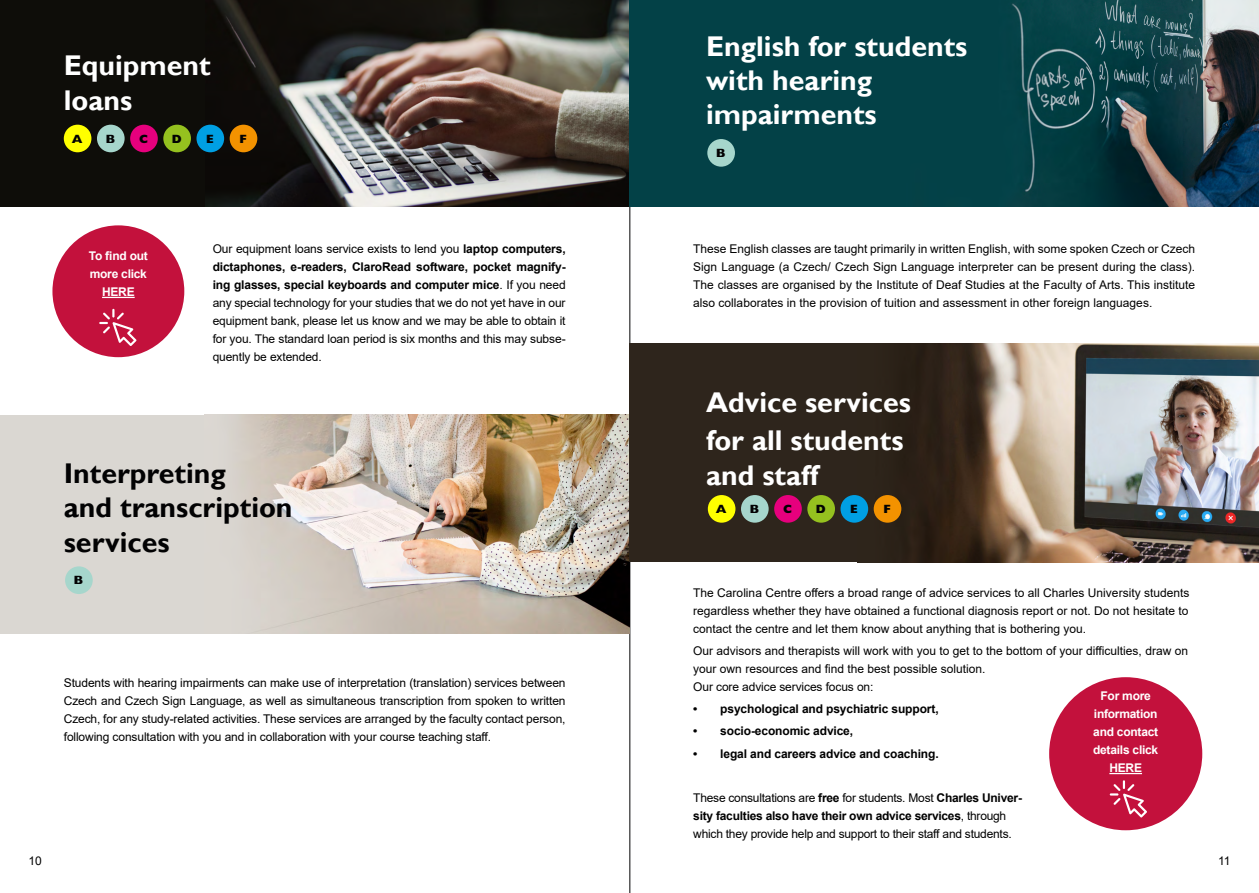
<style>
.page{position:relative;width:1259px;height:893px;background:#fff}
.page>*{position:absolute;margin:0;border:0;box-sizing:border-box;transform-origin:0 0}
.text{font:700 28.5px/34.2px "Gill Sans";color:#fff}
.text-2{font:700 28.5px/34.2px "Gill Sans";color:#020203}
.text-3{font:12px/18px "Arial";letter-spacing:-.005em;color:#000;text-align:justify}
.t1{font:700 12px "Arial";letter-spacing:-.01em;color:#000}
.text-4{font:700 12px/18px "Arial";letter-spacing:-.02em;color:#fff;text-align:center}
.text-5{font:800 12px "Gill Sans MT Pro";color:#020203}
.s1{font-weight:700}
</style>
<div class="page">
<hr style="left:629px;top:0;width:1px;height:893px;background:#020203">
<div style="left:0;top:0;width:629px;height:206px;background:#0e0d09"></div>
<img style="left:206px;top:0;width:423px;height:206px">
<div style="left:0;top:415px;width:629px;height:219px;background:#dad7d2"></div>
<img style="left:236px;top:415px;width:393px;height:219px">
<svg style="left:629px;top:0;width:630px;height:206px;background:#10444b"></svg>
<div style="left:629px;top:343px;width:630px;height:219px;background:#2e251c"></div>
<img style="left:858px;top:343px;width:401px;height:219px">
<div style="left:64px;top:125px;width:27px;height:27px;background:#ff0;border-radius:50%"></div>
<div style="left:130px;top:125px;width:28px;height:27px;background:#e6007d;border-radius:50%"></div>
<div style="left:196px;top:125px;width:28px;height:27px;background:#009fe3;border-radius:50%"></div>
<div style="left:97px;top:125px;width:28px;height:27px;background:#a6d6cc;border-radius:50%"></div>
<div style="left:163px;top:125px;width:28px;height:27px;background:#95c11f;border-radius:50%"></div>
<div style="left:230px;top:125px;width:27px;height:27px;background:#f39200;border-radius:50%"></div>
<div style="left:65px;top:566px;width:28px;height:28px;background:#a6d6cc;border-radius:50%"></div>
<div style="left:707px;top:139px;width:28px;height:28px;background:#a6d6cc;border-radius:50%"></div>
<div style="left:52px;top:225px;width:132px;height:132px;background:#c3113c;border-radius:50%"></div>
<hr style="left:102px;top:297px;width:33px;height:1px;background:#fff">
<svg style="left:99px;top:309px;width:38px;height:37px"></svg>
<div style="left:1049px;top:677px;width:153px;height:153px;background:#c3113c;border-radius:50%"></div>
<hr style="left:1109px;top:773px;width:33px;height:1px;background:#fff">
<svg style="left:1109px;top:780px;width:38px;height:37px"></svg>
<div style="left:708px;top:495px;width:27px;height:28px;background:#ff0;border-radius:50%"></div>
<div style="left:774px;top:495px;width:28px;height:28px;background:#e6007d;border-radius:50%"></div>
<div style="left:840px;top:495px;width:28px;height:28px;background:#009fe3;border-radius:50%"></div>
<div style="left:741px;top:495px;width:27px;height:28px;background:#a6d6cc;border-radius:50%"></div>
<div style="left:807px;top:495px;width:28px;height:28px;background:#95c11f;border-radius:50%"></div>
<div style="left:873px;top:495px;width:28px;height:28px;background:#f39200;border-radius:50%"></div>
<p class="text" style="left:64px;top:50px;width:148px">Equipment loans</p>
<p class="text-5" style="left:72px;top:131px;width:12px">A</p>
<p class="text-5" style="left:106px;top:131px;width:11px">B</p>
<p class="text-5" style="left:139px;top:131px;width:11px">C</p>
<p class="text-5" style="left:172px;top:131px;width:11px">D</p>
<p class="text-5" style="left:206px;top:131px;width:9px">E</p>
<p class="text-5" style="left:239px;top:131px;width:9px">F</p>
<p class="text-4" style="left:89px;top:247px;width:60px">To find out more click<br>HERE</p>
<p class="text-3" style="left:213px;top:240px;width:354px">Our equipment loans service exists to lend you <span class="s1">laptop computers, dictaphones, e-readers, ClaroRead software, pocket magnify&shy;ing glasses, special keyboards and computer mice</span>. If you need any special technology for your studies that we do not yet have in our equipment bank, please let us know and we may be able to obtain it for you. The standard loan period is six months and this may subse&shy;quently be extended.</p>
<p class="text-2" style="left:64px;top:457px;width:230px">Interpreting<br>and transcription services</p>
<p class="text-5" style="left:74px;top:573px;width:11px">B</p>
<p class="text-3" style="left:64px;top:673px;width:503px">Students with hearing impairments can make use of interpretation (translation) services between Czech and Czech Sign Language, as well as simultaneous transcription from spoken to written Czech, for any study-related activities. These services are arranged by the faculty contact person, following consultation with you and in collaboration with your course teaching staff.</p>
<p class="text" style="left:706px;top:30px;width:263px">English for students with hearing impairments</p>
<p class="text-5" style="left:716px;top:146px;width:11px">B</p>
<p class="text-3" style="left:693px;top:240px;width:503px">These English classes are taught primarily in written English, with some spoken Czech or Czech Sign Language (a Czech/ Czech Sign Language interpreter can be present during the class).<br>The classes are organised by the Institute of Deaf Studies at the Faculty of Arts. This institute also collaborates in the provision of tuition and assessment in other foreign languages.</p>
<p class="text" style="left:706px;top:386px;width:206px">Advice services</p>
<p class="text" style="left:706px;top:424px;width:199px">for all students and staff</p>
<p class="text-5" style="left:716px;top:502px;width:12px">A</p>
<p class="text-5" style="left:750px;top:502px;width:11px">B</p>
<p class="text-5" style="left:783px;top:502px;width:11px">C</p>
<p class="text-5" style="left:816px;top:502px;width:11px">D</p>
<p class="text-5" style="left:850px;top:502px;width:9px">E</p>
<p class="text-5" style="left:883px;top:502px;width:9px">F</p>
<p class="text-3" style="left:693px;top:583px;width:497px">The Carolina Centre offers a broad range of advice services to all Charles University students regardless whether they have obtained a functional diagnosis report or not. Do not hesitate to contact the centre and let them know about anything that is bothering you.</p>
<p class="text-3" style="left:693px;top:641px;width:496px;text-align:left">Our advisors and therapists will work with you to get to the bottom of your difficulties, draw on your own resources and find the best possible solution.<br>Our core advice services focus on:</p>
<p class="t1" style="left:693px;top:700px;width:247px">• psychological and psychiatric support,</p>
<p class="t1" style="left:693px;top:723px;width:161px">• socio-economic advice,</p>
<p class="t1" style="left:693px;top:745px;width:247px">• legal and careers advice and coaching.</p>
<p class="text-3" style="left:693px;top:789px;width:330px;text-align:left">These consultations are <span class="s1">free</span> for students. Most <span class="s1">Charles Univer&shy;sity faculties also have their own advice services</span>, through which they provide help and support to their staff and students.</p>
<p class="text-4" style="left:1093px;top:687px;width:67px">For more information and contact details click<br>HERE</p>
<p class="text-3" style="left:28px;top:851px;width:15px">10</p>
<p class="text-3" style="left:1218px;top:851px;width:14px">11</p>
</div>
